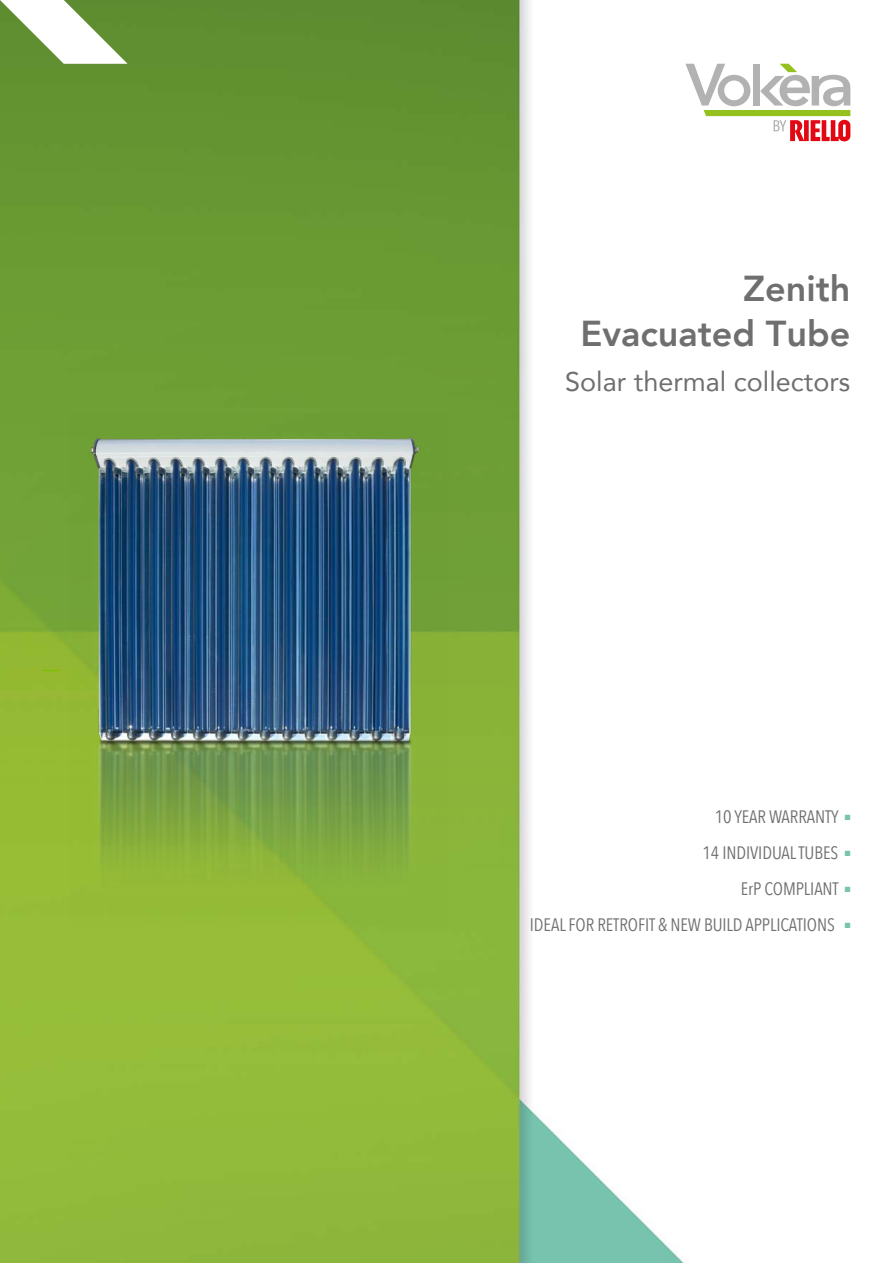
<style>
.page{position:relative;width:893px;height:1263px;background:#fff}
.page>*{position:absolute;margin:0;border:0;box-sizing:border-box;transform-origin:0 0}
.Body_copy{font:800 36px/45px "Avenir";color:#706f6f;text-align:right}
.Body_copy-2{font:27px "Avenir";color:#706f6f}
.Bullet_copy{font:18px "Avenir Next Condensed";letter-spacing:-.005em;color:#706f6f}
.Bullet_copy-2{font:7.5px "Zapf Dingbats ITC";color:#78c3ae}
</style>
<div class="page">
<img style="left:0;top:0;width:851px;height:1263px">
<svg style="left:43px;top:670px;width:17px;height:1px"></svg>
<svg style="left:0;top:0;width:128px;height:64px"></svg>
<svg style="left:685px;top:64px;width:165px;height:77px"></svg>
<img style="left:70px;top:414px;width:377px;height:511px">
<p class="Body_copy" style="left:580px;top:266px;width:272px">Zenith<br>Evacuated Tube</p>
<p class="Body_copy-2" style="left:565px;top:360px;width:287px">Solar thermal collectors</p>
<p class="Bullet_copy" style="left:715px;top:801px;width:125px">10 YEAR WARRANTY</p>
<p class="Bullet_copy-2" style="left:845px;top:814px;width:7px">■</p>
<p class="Bullet_copy" style="left:702px;top:837px;width:138px">14 INDIVIDUAL TUBES</p>
<p class="Bullet_copy-2" style="left:845px;top:850px;width:7px">■</p>
<p class="Bullet_copy" style="left:741px;top:874px;width:99px">ErP COMPLIANT</p>
<p class="Bullet_copy-2" style="left:845px;top:886px;width:7px">■</p>
<p class="Bullet_copy" style="left:530px;top:910px;width:307px">IDEAL FOR RETROFIT &amp; NEW BUILD APPLICATIONS</p>
<p class="Bullet_copy-2" style="left:845px;top:922px;width:7px">■</p>
</div>
